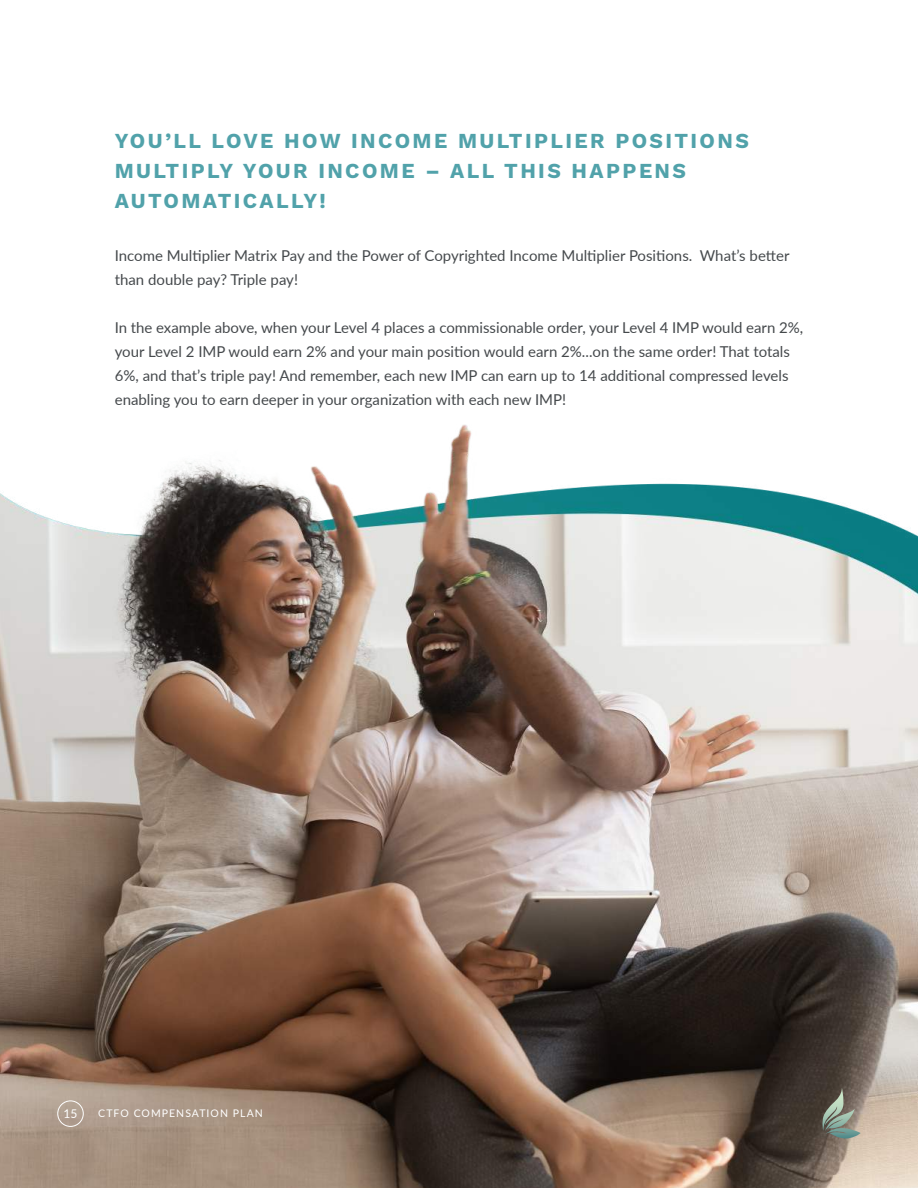
<style>
.page{position:relative;width:918px;height:1188px;background:#fff}
.page>*{position:absolute;margin:0;border:0;box-sizing:border-box;transform-origin:0 0}
.t1{font:21px/30px "Work Sans";letter-spacing:.115em;color:#51a2aa}
.t2{font:15px/24px "Lato";color:#45494c}
.t3{font:12px "Lato";color:#fff}
.t4{font:10.5px "Lato";letter-spacing:.1em;color:#fff}
</style>
<div class="page">
<img style="left:0;top:424px;width:918px;height:764px">
<div style="left:57px;top:1101px;width:27px;height:26px;border:1px solid #fff;border-radius:50%"></div>
<svg style="left:822px;top:1088px;width:39px;height:50px;background:#7c8175"></svg>
<h1 class="t1" style="left:115px;top:125px;width:636px">YOU’LL LOVE HOW INCOME MULTIPLIER POSITIONS<br>MULTIPLY YOUR INCOME – ALL THIS HAPPENS<br>AUTOMATICALLY!</h1>
<p class="t2" style="left:115px;top:243px;width:676px">Income Multiplier Matrix Pay and the Power of Copyrighted Income Multiplier Positions. What’s better than double pay? Triple pay!</p>
<p class="t2" style="left:115px;top:315px;width:690px">In the example above, when your Level 4 places a commissionable order, your Level 4 IMP would earn 2%, your Level 2 IMP would earn 2% and your main position would earn 2%...on the same order! That totals 6%, and that’s triple pay! And remember, each new IMP can earn up to 14 additional compressed levels enabling you to earn deeper in your organization with each new IMP!</p>
<p class="t3" style="left:64px;top:1105px;width:15px">15</p>
<p class="t4" style="left:98px;top:1106px;width:166px">CTFO COMPENSATION PLAN</p>
</div>
